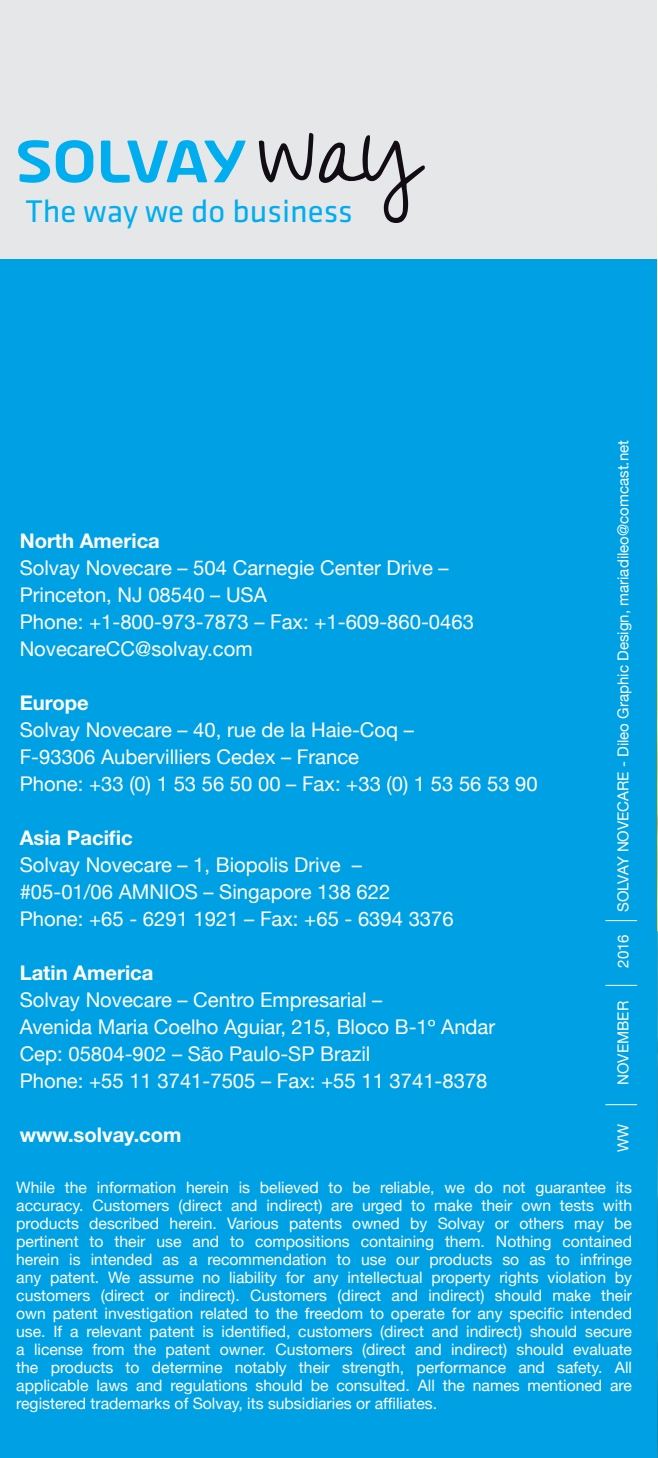
<style>
.page{position:relative;width:658px;height:1458px;background:#fff}
.page>*{position:absolute;margin:0;border:0;box-sizing:border-box;transform-origin:0 0}
.t1{font:32.4px "Klavika Basic";color:#00aeef}
.t2{font:20.25px/27px "Helvetica Neue";color:#fff}
.t3{font:700 20.25px "Helvetica Neue LT Std";color:#fff}
.t4{font:15.75px/18px "Helvetica Neue";color:#fff;text-align:justify}
.t5{font:15.08px "Helvetica Neue";color:#fff}
</style>
<div class="page">
<div style="left:0;top:0;width:656px;height:966px;background:#e6e7e8"></div>
<svg style="left:18px;top:140px;width:32px;height:43px"></svg>
<svg style="left:56px;top:140px;width:37px;height:43px"></svg>
<svg style="left:101px;top:140px;width:145px;height:43px"></svg>
<svg style="left:259px;top:133px;width:54px;height:49px"></svg>
<svg style="left:319px;top:135px;width:106px;height:88px"></svg>
<img style="left:656px;top:0;width:2px;height:930px">
<svg style="left:656px;top:930px;width:2px;height:527px"></svg>
<div style="left:0;top:259px;width:656px;height:1198px;background:#00a1e4"></div>
<hr style="left:605px;top:1104px;width:32px;height:1px;background:#fff">
<hr style="left:605px;top:985px;width:32px;height:1px;background:#fff">
<hr style="left:605px;top:920px;width:32px;height:1px;background:#fff">
<h1 class="t1" style="left:25px;top:190px;width:329px">The way we do business</h1>
<p class="t5" style="left:614px;top:912px;width:473px;rotate:-90deg">SOLVAY NOVECARE - Dileo Graphic Design, mariadileo@comcast.net</p>
<p class="t3" style="left:20px;top:528px;width:142px">North America</p>
<p class="t2" style="left:20px;top:553px;width:456px">Solvay Novecare – 504 Carnegie Center Drive – Princeton, NJ 08540 – USA<br>Phone: +1-800-973-7873 – Fax: +1-609-860-0463<br>NovecareCC@solvay.com</p>
<p class="t3" style="left:20px;top:690px;width:71px">Europe</p>
<p class="t2" style="left:20px;top:715px;width:520px">Solvay Novecare – 40, rue de la Haie-Coq –<br>F-93306 Aubervilliers Cedex – France<br>Phone: +33 (0) 1 53 56 50 00 – Fax: +33 (0) 1 53 56 53 90</p>
<p class="t3" style="left:20px;top:825px;width:115px">Asia Pacific</p>
<p class="t2" style="left:20px;top:850px;width:436px">Solvay Novecare – 1, Biopolis Drive – #05-01/06 AMNIOS – Singapore 138 622<br>Phone: +65 - 6291 1921 – Fax: +65 - 6394 3376</p>
<p class="t3" style="left:20px;top:960px;width:135px">Latin America</p>
<p class="t2" style="left:20px;top:985px;width:477px">Solvay Novecare – Centro Empresarial –<br>Avenida Maria Coelho Aguiar, 215, Bloco B-1º Andar Cep: 05804-902 – São Paulo-SP Brazil<br>Phone: +55 11 3741-7505 – Fax: +55 11 3741-8378</p>
<p class="t3" style="left:20px;top:1122px;width:163px">www.solvay.com</p>
<p class="t4" style="left:16px;top:1177px;width:617px">While the information herein is believed to be reliable, we do not guarantee its accuracy. Customers (direct and indirect) are urged to make their own tests with products described herein. Various patents owned by Solvay or others may be pertinent to their use and to compositions containing them. Nothing contained herein is intended as a recommendation to use our products so as to infringe any patent. We assume no liability for any intellectual property rights violation by customers (direct or indirect). Customers (direct and indirect) should make their own patent investigation related to the freedom to operate for any specific intended use. If a relevant patent is identified, customers (direct and indirect) should secure a license from the patent owner. Customers (direct and indirect) should evaluate the products to determine notably their strength, performance and safety. All applicable laws and regulations should be consulted. All the names mentioned are registered trademarks of Solvay, its subsidiaries or affiliates.</p>
<p class="t5" style="left:614px;top:967px;width:35px;rotate:-90deg">2016</p>
<p class="t5" style="left:614px;top:1084px;width:85px;rotate:-90deg">NOVEMBER</p>
<p class="t5" style="left:614px;top:1152px;width:29px;rotate:-90deg">WW</p>
</div>
